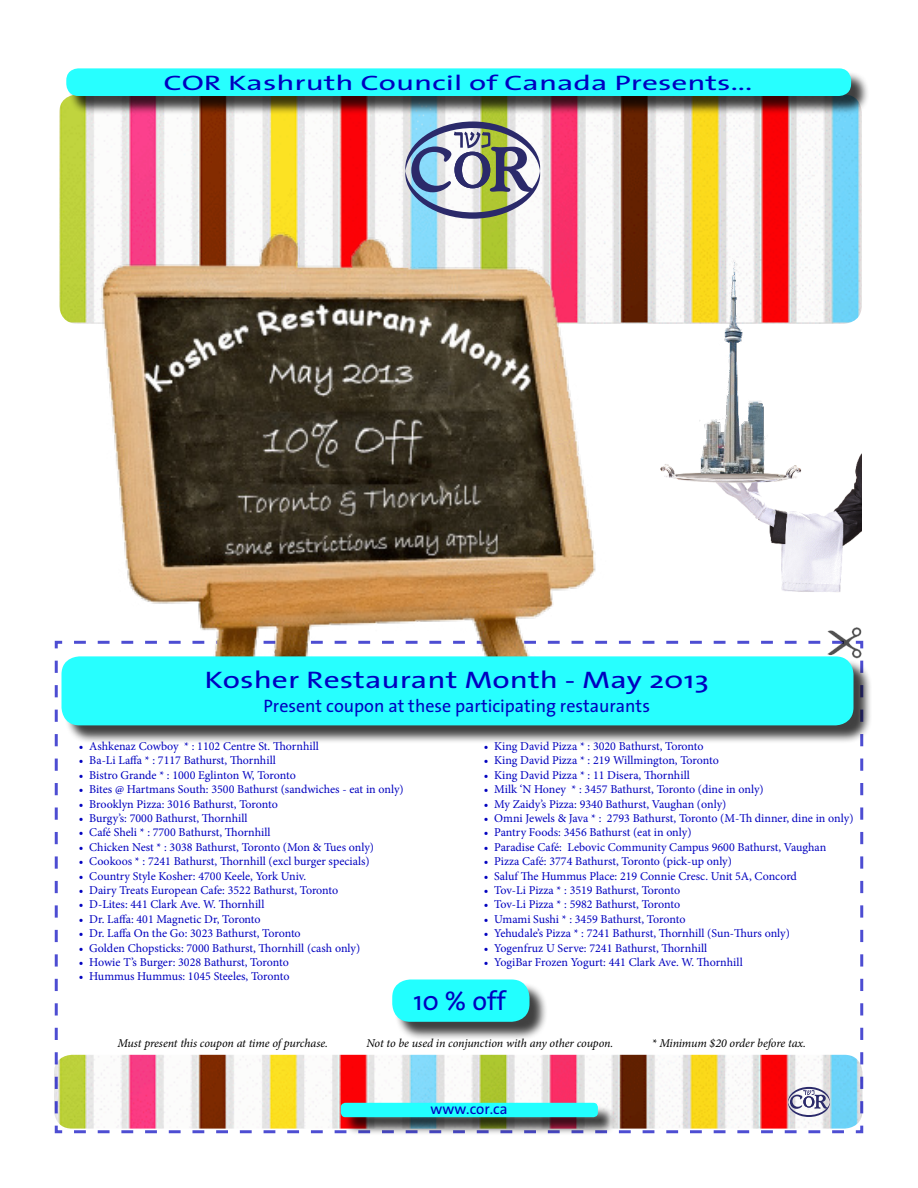
<style>
.page{position:relative;width:918px;height:1188px;background:#fff}
.page>*{position:absolute;margin:0;border:0;box-sizing:border-box;transform-origin:0 0}
.t1{font:27px "The Sans";color:#0000bf}
.t2{font:24px "The Sans";color:#0000bf;scale:1.32 1}
.t3{font:21px "The Sans";color:#0000bf;scale:1.5 1}
.t4{font:18px "The Sans";color:#0000bf}
.t5{font:15px "The Sans";color:#0000bf}
.t6{font:12px "Minion Pro";color:#0000bf}
.t7{font:italic 12px "Minion Pro";letter-spacing:-.01em;color:#000}
</style>
<div class="page">
<svg style="left:54px;top:640px;width:810px;height:494px"></svg>
<img style="left:59px;top:96px;width:803px;height:228px">
<img style="left:65px;top:226px;width:561px;height:432px">
<div style="left:343px;top:1105px;width:274px;height:31px;background:#000;opacity:.75"></div>
<div style="left:341px;top:1103px;width:257px;height:14px;background:#2ff;border-radius:5px"></div>
<div style="left:69px;top:70px;width:801px;height:45px;background:#000;opacity:.75"></div>
<div style="left:66px;top:68px;width:785px;height:28px;background:#27ffff;border-radius:12px"></div>
<div style="left:64px;top:658px;width:808px;height:86px;background:#000;opacity:.75"></div>
<div style="left:62px;top:656px;width:792px;height:69px;background:#27ffff;border-radius:18px"></div>
<img style="left:660px;top:454px;width:201px;height:138px">
<img style="left:672px;top:243px;width:124px;height:247px">
<img style="left:805px;top:627px;width:67px;height:46px">
<div style="left:394px;top:982px;width:154px;height:58px;background:#000;opacity:.75"></div>
<div style="left:392px;top:980px;width:137px;height:42px;background:#2ff;border-radius:18px"></div>
<svg style="left:405px;top:122px;width:135px;height:97px"></svg>
<svg style="left:788px;top:1087px;width:42px;height:30px"></svg>
<h3 class="t3" style="left:163px;top:65px;width:394px">COR Kashruth Council of Canada Presents...</h3>
<h2 class="t2" style="left:204px;top:660px;width:384px">Kosher Restaurant Month - May 2013</h2>
<h3 class="t4" style="left:264px;top:691px;width:388px">Present coupon at these participating restaurants</h3>
<p class="t6" style="left:79px;top:738px;width:242px">• Ashkenaz Cowboy * : 1102 Centre St. Thornhill</p>
<p class="t6" style="left:79px;top:753px;width:199px">• Ba-Li Laffa * : 7117 Bathurst, Thornhill</p>
<p class="t6" style="left:79px;top:767px;width:219px">• Bistro Grande * : 1000 Eglinton W, Toronto</p>
<p class="t6" style="left:79px;top:781px;width:326px">• Bites @ Hartmans South: 3500 Bathurst (sandwiches - eat in only)</p>
<p class="t6" style="left:79px;top:796px;width:201px">• Brooklyn Pizza: 3016 Bathurst, Toronto</p>
<p class="t6" style="left:79px;top:810px;width:170px">• Burgy’s: 7000 Bathurst, Thornhill</p>
<p class="t6" style="left:79px;top:825px;width:193px">• Café Sheli * : 7700 Bathurst, Thornhill</p>
<p class="t6" style="left:79px;top:839px;width:297px">• Chicken Nest * : 3038 Bathurst, Toronto (Mon &amp; Tues only)</p>
<p class="t6" style="left:79px;top:853px;width:293px">• Cookoos * : 7241 Bathurst, Thornhill (excl burger specials)</p>
<p class="t6" style="left:79px;top:868px;width:229px">• Country Style Kosher: 4700 Keele, York Univ.</p>
<p class="t6" style="left:79px;top:882px;width:261px">• Dairy Treats European Cafe: 3522 Bathurst, Toronto</p>
<p class="t6" style="left:79px;top:897px;width:187px">• D-Lites: 441 Clark Ave. W. Thornhill</p>
<p class="t6" style="left:79px;top:911px;width:183px">• Dr. Laffa: 401 Magnetic Dr, Toronto</p>
<p class="t6" style="left:79px;top:925px;width:224px">• Dr. Laffa On the Go: 3023 Bathurst, Toronto</p>
<p class="t6" style="left:79px;top:940px;width:283px">• Golden Chopsticks: 7000 Bathurst, Thornhill (cash only)</p>
<p class="t6" style="left:79px;top:954px;width:212px">• Howie T’s Burger: 3028 Bathurst, Toronto</p>
<p class="t6" style="left:79px;top:969px;width:212px">• Hummus Hummus: 1045 Steeles, Toronto</p>
<p class="t6" style="left:484px;top:738px;width:221px">• King David Pizza * : 3020 Bathurst, Toronto</p>
<p class="t6" style="left:484px;top:753px;width:237px">• King David Pizza * : 219 Willmington, Toronto</p>
<p class="t6" style="left:484px;top:767px;width:208px">• King David Pizza * : 11 Disera, Thornhill</p>
<p class="t6" style="left:484px;top:781px;width:281px">• Milk ‘N Honey * : 3457 Bathurst, Toronto (dine in only)</p>
<p class="t6" style="left:484px;top:796px;width:244px">• My Zaidy’s Pizza: 9340 Bathurst, Vaughan (only)</p>
<p class="t6" style="left:484px;top:810px;width:371px">• Omni Jewels &amp; Java * : 2793 Bathurst, Toronto (M-Th dinner, dine in only)</p>
<p class="t6" style="left:484px;top:825px;width:209px">• Pantry Foods: 3456 Bathurst (eat in only)</p>
<p class="t6" style="left:484px;top:839px;width:344px">• Paradise Café: Lebovic Community Campus 9600 Bathurst, Vaughan</p>
<p class="t6" style="left:484px;top:853px;width:250px">• Pizza Café: 3774 Bathurst, Toronto (pick-up only)</p>
<p class="t6" style="left:484px;top:868px;width:315px">• Saluf The Hummus Place: 219 Connie Cresc. Unit 5A, Concord</p>
<p class="t6" style="left:484px;top:882px;width:198px">• Tov-Li Pizza * : 3519 Bathurst, Toronto</p>
<p class="t6" style="left:484px;top:897px;width:198px">• Tov-Li Pizza * : 5982 Bathurst, Toronto</p>
<p class="t6" style="left:484px;top:911px;width:203px">• Umami Sushi * : 3459 Bathurst, Toronto</p>
<p class="t6" style="left:484px;top:925px;width:308px">• Yehudale’s Pizza * : 7241 Bathurst, Thornhill (Sun-Thurs only)</p>
<p class="t6" style="left:484px;top:940px;width:225px">• Yogenfruz U Serve: 7241 Bathurst, Thornhill</p>
<p class="t6" style="left:484px;top:954px;width:260px">• YogiBar Frozen Yogurt: 441 Clark Ave. W. Thornhill</p>
<h1 class="t1" style="left:413px;top:979px;width:94px">10 % off</h1>
<p class="t7" style="left:117px;top:1035px;width:212px">Must present this coupon at time of purchase.</p>
<p class="t7" style="left:367px;top:1035px;width:248px">Not to be used in conjunction with any other coupon.</p>
<p class="t7" style="left:652px;top:1035px;width:156px">* Minimum $20 order before tax.</p>
<p class="t5" style="left:431px;top:1096px;width:78px">www.cor.ca</p>
</div>
